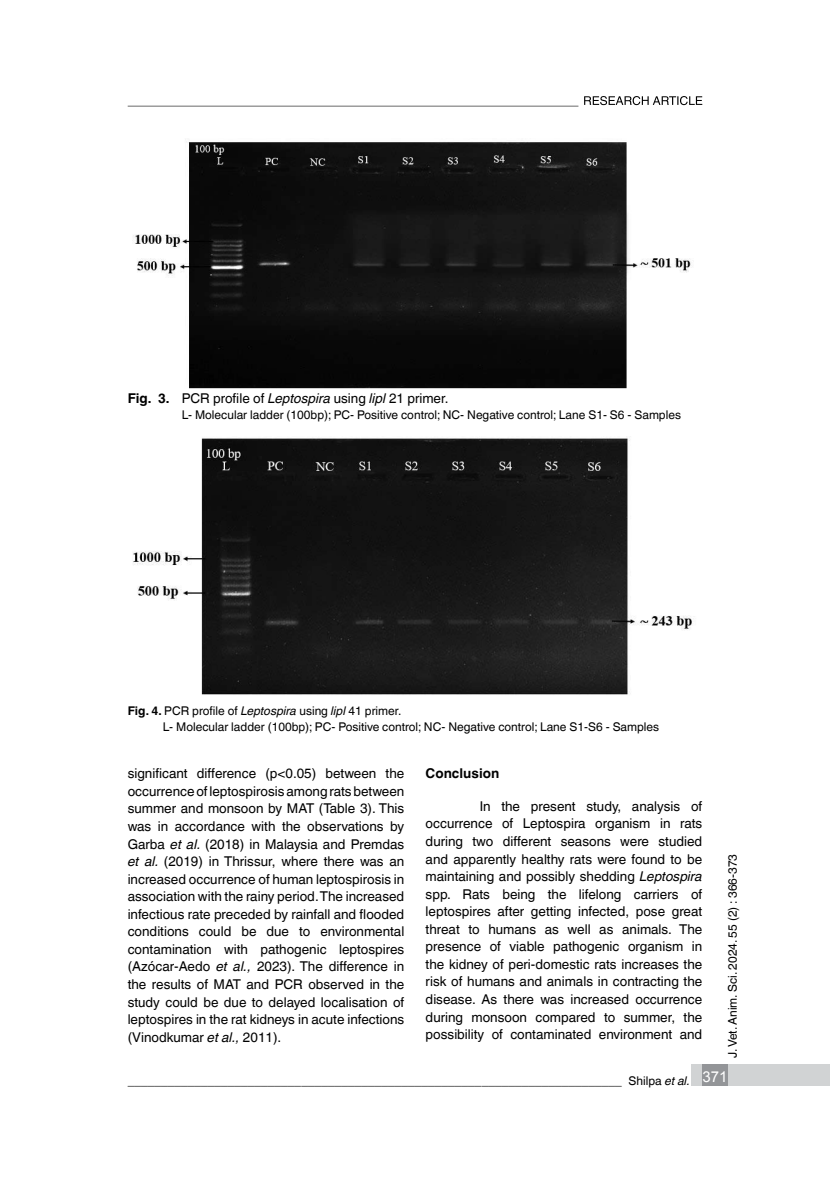
<style>
.page{position:relative;width:830px;height:1191px;background:#fff}
.page>*{position:absolute;margin:0;border:0;box-sizing:border-box;transform-origin:0 0}
.t1{font:13.5px/17.5px "Helvetica World";color:#000;text-align:justify}
.t2{font:700 13.5px "Helvetica World";color:#000}
.t3{font:12px/15.6px "Helvetica World";color:#000}
.s1{font-weight:700}
.s2{font-style:italic}
</style>
<div class="page">
<svg style="left:128px;top:96px;width:574px;height:10px"></svg>
<img style="left:133px;top:141px;width:558px;height:248px">
<img style="left:133px;top:438px;width:559px;height:257px">
<div style="left:691px;top:1064px;width:138px;height:21px;background:#d1d3d4"></div>
<div style="left:702px;top:1064px;width:25px;height:21px;background:#939598"></div>
<p class="t1" style="left:128px;top:390px;width:322px"><span class="s1">Fig. 3.</span> PCR profile of <span class="s2">Leptospira</span> using <span class="s2">lipl</span> 21 primer.</p>
<p class="t3" style="left:182px;top:407px;width:500px">L- Molecular ladder (100bp); PC- Positive control; NC- Negative control; Lane S1- S6 - Samples</p>
<p class="t3" style="left:163px;top:703px;width:497px;text-indent:-35px"><span class="s1">Fig. 4.</span> PCR profile of <span class="s2">Leptospira</span> using <span class="s2">lipl</span> 41 primer.<br>L- Molecular ladder (100bp); PC- Positive control; NC- Negative control; Lane S1-S6 - Samples</p>
<p class="t1" style="left:128px;top:765px;width:278px">significant difference (p&lt;0.05) between the occurrence of leptospirosis among rats between summer and monsoon by MAT (Table 3). This was in accordance with the observations by Garba <span class="s2">et al.</span> (2018) in Malaysia and Premdas <span class="s2">et al.</span> (2019) in Thrissur, where there was an increased occurrence of human leptospirosis in association with the rainy period. The increased infectious rate preceded by rainfall and flooded conditions could be due to environmental contamination with pathogenic leptospires (Azócar-Aedo <span class="s2">et al.,</span> 2023). The difference in the results of MAT and PCR observed in the study could be due to delayed localisation of leptospires in the rat kidneys in acute infections (Vinodkumar <span class="s2">et al.,</span> 2011).</p>
<p class="t2" style="left:425px;top:765px;width:75px">Conclusion</p>
<p class="t1" style="left:425px;top:797px;width:278px;text-indent:54px">In the present study, analysis of occurrence of Leptospira organism in rats during two different seasons were studied and apparently healthy rats were found to be maintaining and possibly shedding <span class="s2">Leptospira </span>spp. Rats being the lifelong carriers of leptospires after getting infected, pose great threat to humans as well as animals. The presence of viable pathogenic organism in the kidney of peri-domestic rats increases the risk of humans and animals in contracting the disease. As there was increased occurrence during monsoon compared to summer, the possibility of contaminated environment and</p>
<p class="t3" style="left:128px;top:1073px;width:601px">__________________________________________________________________________ Shilpa <span class="s2">et al.</span> <sup>371</sup></p>
<p class="t3" style="left:724px;top:1058px;width:206px;rotate:-90deg">J. Vet. Anim. Sci. 2024. 55 (2) : 366-373</p>
</div>
